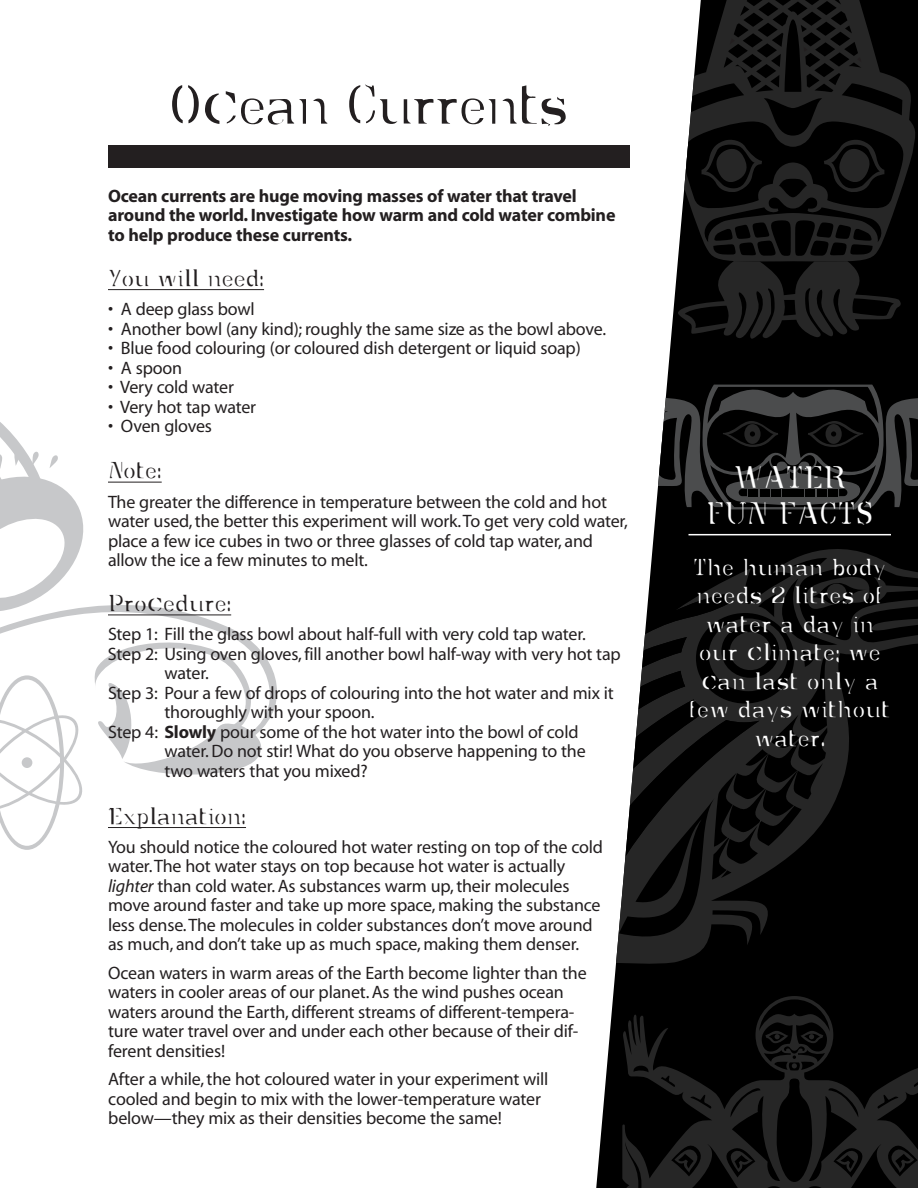
<style>
.page{position:relative;width:918px;height:1188px;background:#fff}
.page>*{position:absolute;margin:0;border:0;box-sizing:border-box;transform-origin:0 0}
.t1{font:64.5px "Dumpster";letter-spacing:-.035em;color:#231f20}
.t2{font:36px/36px "Dumpster";color:#fff;text-align:center}
.t3{font:27px/28.5px "Dumpster";color:#fff;text-align:center}
.t4{font:27px "Dumpster";letter-spacing:-.01em;color:#231f20}
.t5{font:18px/19.5px "Myriad";letter-spacing:-.01em;color:#231f20}
.t6{font:700 18px/19.5px "Myriad";letter-spacing:-.01em;color:#231f20}
.s1{font-weight:700}
.s2{font-style:italic}
</style>
<div class="page">
<svg style="left:137px;top:605px;width:140px;height:170px"></svg>
<svg style="left:1px;top:423px;width:136px;height:427px"></svg>
<div style="left:108px;top:145px;width:522px;height:23px;background:#231f20"></div>
<hr style="left:108px;top:289px;width:156px;height:1px;background:#231f20">
<hr style="left:108px;top:482px;width:54px;height:1px;background:#231f20">
<hr style="left:108px;top:615px;width:123px;height:1px;background:#231f20">
<hr style="left:108px;top:827px;width:138px;height:1px;background:#231f20">
<svg style="left:596px;top:262px;width:322px;height:926px;fill:#000"></svg>
<svg style="left:596px;top:371px;width:322px;height:138px"></svg>
<svg style="left:596px;top:531px;width:322px;height:519px;background:#272727"></svg>
<svg style="left:596px;top:957px;width:164px;height:38px;background:#1f1f1f"></svg>
<svg style="left:596px;top:557px;width:322px;height:400px;background:#2b2b2b"></svg>
<div style="left:827px;top:584px;width:19px;height:18px;background:#262626;border-radius:50%"></div>
<svg style="left:622px;top:996px;width:296px;height:192px;background:#080808"></svg>
<svg style="left:875px;top:1094px;width:23px;height:15px"></svg>
<svg style="left:912px;top:1075px;width:6px;height:12px"></svg>
<svg style="left:885px;top:1142px;width:33px;height:34px"></svg>
<svg style="left:690px;top:1094px;width:24px;height:15px"></svg>
<svg style="left:661px;top:1075px;width:16px;height:12px"></svg>
<svg style="left:632px;top:1063px;width:17px;height:9px"></svg>
<svg style="left:671px;top:1142px;width:33px;height:34px"></svg>
<svg style="left:722px;top:1079px;width:144px;height:109px;background:#151515"></svg>
<svg style="left:625px;top:1142px;width:16px;height:46px"></svg>
<svg style="left:759px;top:999px;width:71px;height:71px;background:#101010"></svg>
<svg style="left:677px;top:0;width:241px;height:262px;background:#171717"></svg>
<svg style="left:678px;top:0;width:227px;height:339px;background:#1a1a1a"></svg>
<hr style="left:688px;top:534px;width:203px;height:1px;background:#fff">
<h1 class="t1" style="left:168px;top:81px;width:402px">Ocean Currents</h1>
<p class="t6" style="left:108px;top:188px;width:509px">Ocean currents are huge moving masses of water that travel around the world.Investigate how warm and cold water combine to help produce these currents.</p>
<h3 class="t4" style="left:108px;top:268px;width:158px">You will need:</h3>
<p class="t5" style="left:108px;top:301px;width:148px">• A deep glass bowl</p>
<p class="t5" style="left:108px;top:321px;width:500px">• Another bowl (any kind); roughly the same size as the bowl above.</p>
<p class="t5" style="left:108px;top:340px;width:474px">• Blue food colouring (or coloured dish detergent or liquid soap)</p>
<p class="t5" style="left:108px;top:359px;width:76px">• A spoon</p>
<p class="t5" style="left:108px;top:379px;width:128px">• Very cold water</p>
<p class="t5" style="left:108px;top:398px;width:150px">• Very hot tap water</p>
<p class="t5" style="left:108px;top:418px;width:106px">• Oven gloves</p>
<h3 class="t4" style="left:108px;top:461px;width:55px">Note:</h3>
<p class="t5" style="left:108px;top:494px;width:521px">The greater the difference in temperature between the cold and hot water used,the better this experiment will work.To get very cold water, place a few ice cubes in two or three glasses of cold tap water, and allow the ice a few minutes to melt.</p>
<h3 class="t4" style="left:108px;top:593px;width:125px">Procedure:</h3>
<p class="t5" style="left:108px;top:626px;width:479px">Step 1: Fill the glass bowl about half-full with very cold tap water.</p>
<p class="t5" style="left:108px;top:646px;width:514px">Step 2: Using oven gloves,fill another bowl half-way with very hot tap</p>
<p class="t5" style="left:164px;top:665px;width:46px">water.</p>
<p class="t5" style="left:108px;top:685px;width:507px">Step 3: Pour a few of drops of colouring into the hot water and mix it</p>
<p class="t5" style="left:165px;top:704px;width:212px">thoroughly with your spoon.</p>
<p class="t5" style="left:108px;top:724px;width:472px">Step 4: <span class="s1">Slowly</span> pour some of the hot water into the bowl of cold</p>
<p class="t5" style="left:165px;top:743px;width:423px">water.Do not stir! What do you observe happening to the</p>
<p class="t5" style="left:165px;top:763px;width:205px">two waters that you mixed?</p>
<h3 class="t4" style="left:108px;top:806px;width:140px">Explanation:</h3>
<p class="t5" style="left:108px;top:839px;width:497px">You should notice the coloured hot water resting on top of the cold water.The hot water stays on top because hot water is actually <span class="s2">lighter</span> than cold water.As substances warm up,their molecules move around faster and take up more space, making the substance less dense.The molecules in colder substances don’t move around as much, and don’t take up as much space, making them denser.</p>
<p class="t5" style="left:108px;top:965px;width:480px">Ocean waters in warm areas of the Earth become lighter than the waters in cooler areas of our planet.As the wind pushes ocean waters around the Earth, different streams of different-tempera&shy;ture water travel over and under each other because of their dif&shy;ferent densities!</p>
<p class="t5" style="left:108px;top:1071px;width:442px">After a while,the hot coloured water in your experiment will cooled and begin to mix with the lower-temperature water below—they mix as their densities become the same!</p>
<h2 class="t2" style="left:706px;top:462px;width:169px">WATER<br>FUN FACTS</h2>
<h3 class="t3" style="left:689px;top:555px;width:203px">The human body needs 2 litres of water a day in our climate; we can last only a few days without water.</h3>
</div>
